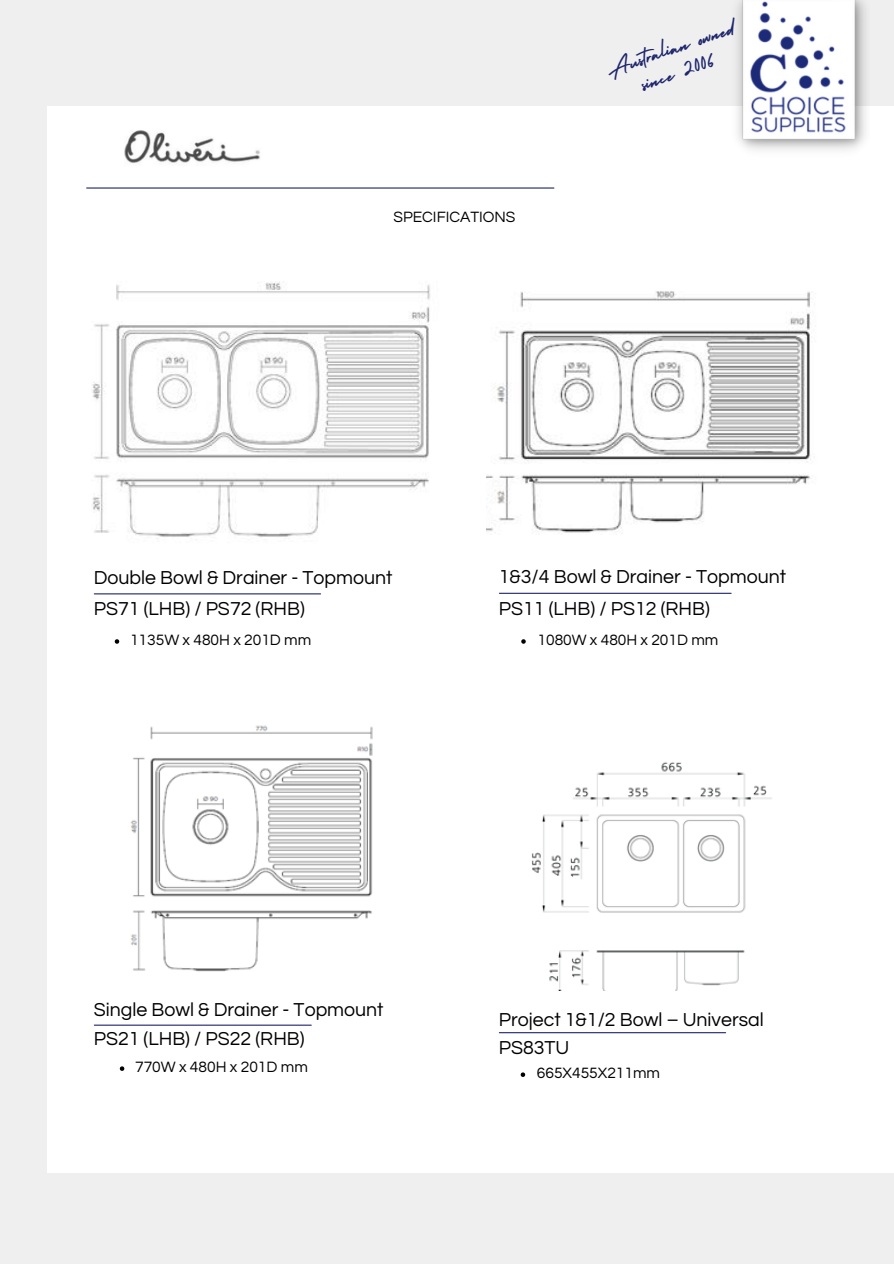
<style>
.page{position:relative;width:894px;height:1264px;background:#fff}
.page>*{position:absolute;margin:0;border:0;box-sizing:border-box;transform-origin:0 0}
.t1{font:24.75px/24.5px "Holiday";color:#1e266c;text-align:center}
.t2{font:19.5px "Questrial";color:#000}
.t3{font:15.6px "Questrial";color:#000}
</style>
<div class="page">
<div style="left:0;top:0;width:893px;height:1263px;background:#efefef"></div>
<div style="left:47px;top:106px;width:846px;height:1067px;background:#fff"></div>
<hr style="left:87px;top:187px;width:466px;height:2px;background:#1e266c">
<hr style="left:94px;top:593px;width:226px;height:1px;background:#1e266c">
<img style="left:737px;top:0;width:129px;height:150px">
<hr style="left:499px;top:592px;width:232px;height:2px;background:#1e266c">
<img style="left:92px;top:281px;width:338px;height:259px">
<img style="left:486px;top:291px;width:325px;height:242px">
<svg style="left:521px;top:639px;width:4px;height:4px"></svg>
<hr style="left:499px;top:1032px;width:226px;height:1px;background:#1e266c">
<img style="left:532px;top:762px;width:240px;height:228px">
<svg style="left:520px;top:1072px;width:5px;height:4px"></svg>
<svg style="left:115px;top:639px;width:4px;height:4px"></svg>
<hr style="left:94px;top:1024px;width:217px;height:1px;background:#1e266c">
<img style="left:131px;top:725px;width:242px;height:247px">
<svg style="left:120px;top:1066px;width:4px;height:4px"></svg>
<img style="left:124px;top:130px;width:136px;height:34px">
<p class="t3" style="left:393px;top:209px;width:123px">SPECIFICATIONS</p>
<p class="t1" style="left:601px;top:57px;width:137px;rotate:-19deg">Australian owned since 2006</p>
<p class="t2" style="left:94px;top:568px;width:300px">Double Bowl &amp; Drainer - Topmount</p>
<p class="t2" style="left:94px;top:598px;width:212px">PS71 (LHB) / PS72 (RHB)</p>
<p class="t3" style="left:130px;top:632px;width:183px">1135W x 480H x 201D mm</p>
<p class="t2" style="left:498px;top:566px;width:289px">1&amp;3/4 Bowl &amp; Drainer - Topmount</p>
<p class="t2" style="left:498px;top:599px;width:212px">PS11 (LHB) / PS12 (RHB)</p>
<p class="t3" style="left:537px;top:632px;width:182px">1080W x 480H x 201D mm</p>
<p class="t2" style="left:94px;top:1000px;width:291px">Single Bowl &amp; Drainer - Topmount</p>
<p class="t2" style="left:94px;top:1029px;width:212px">PS21 (LHB) / PS22 (RHB)</p>
<p class="t3" style="left:135px;top:1059px;width:174px">770W x 480H x 201D mm</p>
<p class="t2" style="left:498px;top:1009px;width:266px">Project 1&amp;1/2 Bowl – Universal</p>
<p class="t3" style="left:537px;top:1065px;width:124px">665X455X211mm</p>
<p class="t2" style="left:498px;top:1037px;width:72px">PS83TU</p>
</div>
